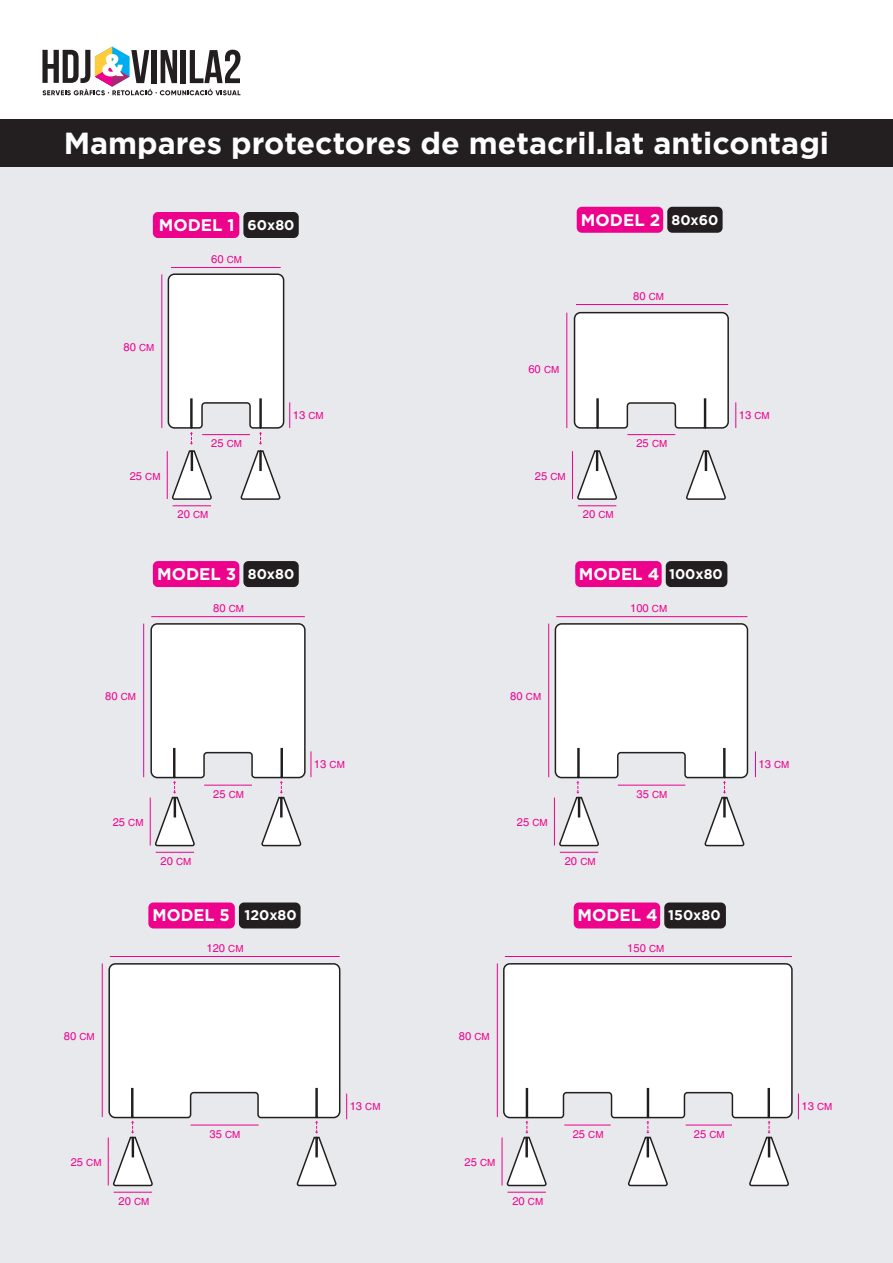
<style>
.page{position:relative;width:893px;height:1263px;background:#e8e9ed}
.page>*{position:absolute;margin:0;border:0;box-sizing:border-box;transform-origin:0 0}
.t1{font:700 30.45px "Gotham";color:#fff}
.t2{font:700 16.8px "Gotham";color:#fff}
.t3{font:11.25px "Helvetica";color:#ed028c}
.s1{font-size:14.1px}
.s2{font-size:9.75px}
</style>
<div class="page">
<div style="left:0;top:0;width:893px;height:120px;background:#fff"></div>
<div style="left:0;top:120px;width:893px;height:47px;background:#231f20"></div>
<div style="left:666px;top:561px;width:61px;height:26px;background:#231f20;border-radius:5px"></div>
<div style="left:153px;top:212px;width:86px;height:26px;background:#ed028c;border-radius:5px"></div>
<div style="left:243px;top:212px;width:56px;height:26px;background:#231f20;border-radius:5px"></div>
<div style="left:577px;top:207px;width:86px;height:26px;background:#ed028c;border-radius:5px"></div>
<div style="left:667px;top:207px;width:56px;height:26px;background:#231f20;border-radius:5px"></div>
<div style="left:575px;top:561px;width:87px;height:26px;background:#ed028c;border-radius:5px"></div>
<div style="left:664px;top:902px;width:62px;height:26px;background:#231f20;border-radius:5px"></div>
<div style="left:574px;top:902px;width:86px;height:26px;background:#ed028c;border-radius:5px"></div>
<div style="left:153px;top:561px;width:86px;height:26px;background:#ed028c;border-radius:5px"></div>
<div style="left:243px;top:561px;width:56px;height:26px;background:#231f20;border-radius:5px"></div>
<div style="left:148px;top:902px;width:87px;height:26px;background:#ed028c;border-radius:5px"></div>
<div style="left:239px;top:902px;width:62px;height:26px;background:#231f20;border-radius:5px"></div>
<svg style="left:42px;top:47px;width:198px;height:48px"></svg>
<hr style="left:171px;top:267px;width:110px;height:1px;background:#ed028c">
<hr style="left:627px;top:434px;width:48px;height:1px;background:#ed028c">
<hr style="left:173px;top:505px;width:38px;height:1px;background:#ed028c">
<svg style="left:577px;top:450px;width:40px;height:50px"></svg>
<hr style="left:578px;top:505px;width:38px;height:1px;background:#ed028c">
<hr style="left:572px;top:451px;width:1px;height:48px;background:#ed028c">
<hr style="left:156px;top:852px;width:38px;height:1px;background:#ed028c">
<hr style="left:560px;top:852px;width:38px;height:1px;background:#ed028c">
<svg style="left:554px;top:623px;width:195px;height:224px"></svg>
<hr style="left:114px;top:1192px;width:38px;height:1px;background:#ed028c">
<hr style="left:507px;top:1192px;width:39px;height:1px;background:#ed028c">
<hr style="left:502px;top:1137px;width:1px;height:48px;background:#ed028c">
<svg style="left:504px;top:964px;width:288px;height:223px"></svg>
<svg style="left:686px;top:450px;width:40px;height:50px"></svg>
<hr style="left:161px;top:274px;width:1px;height:154px;background:#ed028c">
<hr style="left:151px;top:616px;width:154px;height:1px;background:#ed028c">
<hr style="left:143px;top:624px;width:1px;height:153px;background:#ed028c">
<hr style="left:110px;top:956px;width:230px;height:1px;background:#ed028c">
<hr style="left:102px;top:963px;width:1px;height:154px;background:#ed028c">
<hr style="left:505px;top:956px;width:287px;height:1px;background:#ed028c">
<hr style="left:497px;top:963px;width:1px;height:154px;background:#ed028c">
<hr style="left:556px;top:616px;width:191px;height:1px;background:#ed028c">
<hr style="left:548px;top:624px;width:1px;height:153px;background:#ed028c">
<hr style="left:576px;top:304px;width:152px;height:1px;background:#ed028c">
<hr style="left:566px;top:313px;width:1px;height:115px;background:#ed028c">
<svg style="left:167px;top:273px;width:123px;height:227px"></svg>
<svg style="left:573px;top:311px;width:163px;height:118px;background:#f0f0f1"></svg>
<svg style="left:150px;top:623px;width:162px;height:224px"></svg>
<svg style="left:108px;top:963px;width:239px;height:224px"></svg>
<svg style="left:798px;top:1093px;width:1px;height:26px"></svg>
<svg style="left:755px;top:751px;width:1px;height:26px"></svg>
<h1 class="t1" style="left:64px;top:123px;width:767px">Mampares protectores de metacril.lat anticontagi</h1>
<h2 class="t2" style="left:159px;top:214px;width:137px">MODEL 1 <span class="s1">60x80</span></h2>
<h2 class="t2" style="left:581px;top:209px;width:139px">MODEL 2 <span class="s1">80x60</span></h2>
<p class="t3" style="left:211px;top:252px;width:32px">60 <span class="s2">CM</span></p>
<p class="t3" style="left:633px;top:289px;width:32px">80 <span class="s2">CM</span></p>
<p class="t3" style="left:123px;top:341px;width:32px">80 <span class="s2">CM</span></p>
<p class="t3" style="left:528px;top:362px;width:32px">60 <span class="s2">CM</span></p>
<p class="t3" style="left:293px;top:409px;width:32px">13 <span class="s2">CM</span></p>
<p class="t3" style="left:739px;top:409px;width:32px">13 <span class="s2">CM</span></p>
<p class="t3" style="left:211px;top:437px;width:32px">25 <span class="s2">CM</span></p>
<p class="t3" style="left:636px;top:437px;width:32px">25 <span class="s2">CM</span></p>
<p class="t3" style="left:130px;top:469px;width:32px">25 <span class="s2">CM</span></p>
<p class="t3" style="left:535px;top:469px;width:32px">25 <span class="s2">CM</span></p>
<p class="t3" style="left:178px;top:508px;width:32px">20 <span class="s2">CM</span></p>
<p class="t3" style="left:583px;top:508px;width:32px">20 <span class="s2">CM</span></p>
<h2 class="t2" style="left:157px;top:563px;width:139px">MODEL 3 <span class="s1">80x80</span></h2>
<h2 class="t2" style="left:579px;top:563px;width:145px">MODEL 4 <span class="s1">100x80</span></h2>
<p class="t3" style="left:213px;top:601px;width:32px">80 <span class="s2">CM</span></p>
<p class="t3" style="left:630px;top:601px;width:39px">100 <span class="s2">CM</span></p>
<p class="t3" style="left:105px;top:690px;width:32px">80 <span class="s2">CM</span></p>
<p class="t3" style="left:510px;top:690px;width:32px">80 <span class="s2">CM</span></p>
<p class="t3" style="left:113px;top:816px;width:32px">25 <span class="s2">CM</span></p>
<p class="t3" style="left:161px;top:854px;width:32px">20 <span class="s2">CM</span></p>
<p class="t3" style="left:314px;top:758px;width:32px">13 <span class="s2">CM</span></p>
<p class="t3" style="left:213px;top:787px;width:32px">25 <span class="s2">CM</span></p>
<p class="t3" style="left:636px;top:787px;width:32px">35 <span class="s2">CM</span></p>
<p class="t3" style="left:517px;top:816px;width:32px">25 <span class="s2">CM</span></p>
<p class="t3" style="left:565px;top:854px;width:32px">20 <span class="s2">CM</span></p>
<h2 class="t2" style="left:153px;top:904px;width:146px">MODEL 5 <span class="s1">120x80</span></h2>
<p class="t3" style="left:206px;top:941px;width:39px">120 <span class="s2">CM</span></p>
<h2 class="t2" style="left:577px;top:904px;width:145px">MODEL 4 <span class="s1">150x80</span></h2>
<p class="t3" style="left:627px;top:941px;width:39px">150 <span class="s2">CM</span></p>
<p class="t3" style="left:758px;top:758px;width:32px">13 <span class="s2">CM</span></p>
<p class="t3" style="left:64px;top:1030px;width:32px">80 <span class="s2">CM</span></p>
<p class="t3" style="left:459px;top:1030px;width:32px">80 <span class="s2">CM</span></p>
<p class="t3" style="left:350px;top:1100px;width:32px">13 <span class="s2">CM</span></p>
<p class="t3" style="left:801px;top:1100px;width:32px">13 <span class="s2">CM</span></p>
<p class="t3" style="left:210px;top:1127px;width:32px">35 <span class="s2">CM</span></p>
<p class="t3" style="left:573px;top:1127px;width:32px">25 <span class="s2">CM</span></p>
<p class="t3" style="left:694px;top:1127px;width:32px">25 <span class="s2">CM</span></p>
<p class="t3" style="left:71px;top:1156px;width:32px">25 <span class="s2">CM</span></p>
<p class="t3" style="left:119px;top:1194px;width:32px">20 <span class="s2">CM</span></p>
<p class="t3" style="left:465px;top:1156px;width:32px">25 <span class="s2">CM</span></p>
<p class="t3" style="left:512px;top:1194px;width:32px">20 <span class="s2">CM</span></p>
</div>
